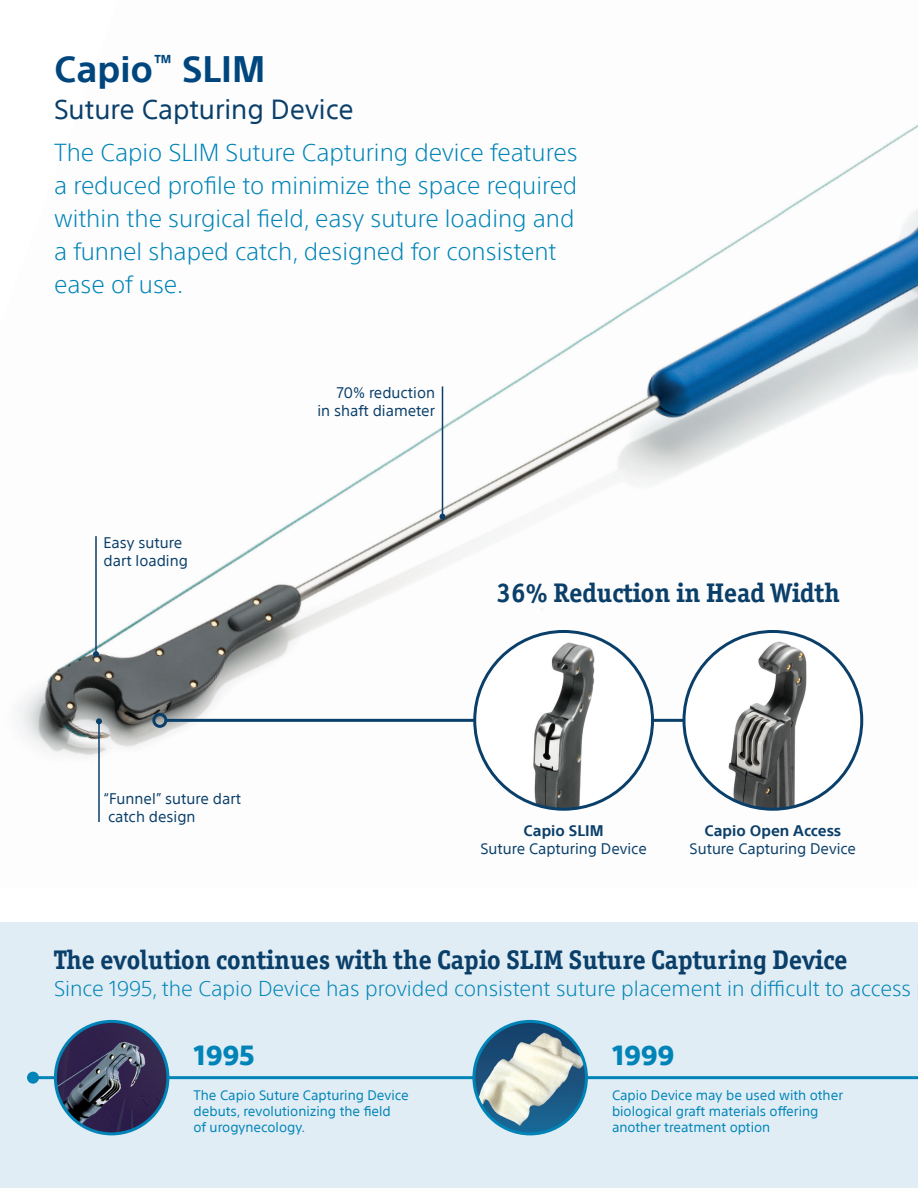
<style>
.page{position:relative;width:918px;height:1188px;background:#fff}
.page>*{position:absolute;margin:0;border:0;box-sizing:border-box;transform-origin:0 0}
.t1{font:700 36px "SST";color:#00467e}
.t2{font:700 27px "Officina Ser ITC Std";color:#0a3f6a}
.t3{font:27px "SST";color:#0a3f6a}
.t4{font:800 27px "SST";color:#0084b7}
.t5{font:300 24px/33px "SST";color:#0084b7}
.t6{font:300 21px "SST";color:#0084b7}
.t7{font:15px/18px "SST";color:#0a3f6a}
.t8{font:700 15px "SST";color:#0a3f6a}
.t9{font:13.5px/16.5px "SST";color:#0084b7}
</style>
<div class="page">
<img style="left:18px;top:124px;width:900px;height:687px">
<div style="left:0;top:922px;width:918px;height:266px;background:#e1edf5"></div>
<hr style="left:33px;top:1076px;width:885px;height:3px;background:#0084b7">
<div style="left:27px;top:1072px;width:12px;height:12px;background:#0084b7;border-radius:50%"></div>
<img style="left:474px;top:1021px;width:112px;height:113px;border-radius:56px">
<div style="left:472px;top:1020px;width:116px;height:115px;border:3px solid #0084b7;border-radius:50%"></div>
<img style="left:55px;top:1021px;width:113px;height:113px;border-radius:56px">
<div style="left:54px;top:1020px;width:115px;height:115px;border:3px solid #0084b7;border-radius:50%"></div>
<hr style="left:166px;top:719px;width:538px;height:3px;background:#0a3f6a">
<div style="left:152px;top:713px;width:15px;height:15px;border:3px solid #0a3f6a;border-radius:50%"></div>
<img style="left:684px;top:631px;width:178px;height:178px;border-radius:89px">
<img style="left:475px;top:631px;width:177px;height:178px;border-radius:89px">
<hr style="left:98px;top:721px;width:2px;height:101px;background:#0a3f6a">
<svg style="left:96px;top:718px;width:6px;height:6px"></svg>
<hr style="left:95px;top:536px;width:2px;height:118px;background:#0a3f6a">
<svg style="left:93px;top:651px;width:6px;height:6px"></svg>
<hr style="left:442px;top:386px;width:1px;height:131px;background:#0a3f6a">
<svg style="left:440px;top:514px;width:6px;height:6px"></svg>
<h1 class="t1" style="left:54px;top:48px;width:213px">Capio<sup>™</sup> SLIM</h1>
<p class="t3" style="left:54px;top:94px;width:301px">Suture Capturing Device</p>
<p class="t5" style="left:54px;top:136px;width:525px">The Capio SLIM Suture Capturing device features a reduced profile to minimize the space required within the surgical field, easy suture loading and a funnel shaped catch, designed for consistent ease of use.</p>
<p class="t7" style="left:104px;top:533px;width:86px">Easy suture dart loading</p>
<p class="t7" style="left:108px;top:789px;width:135px;text-indent:-5px">“Funnel” suture dart catch design</p>
<p class="t7" style="left:318px;top:383px;width:119px;text-align:right">70% reduction<br>in shaft diameter</p>
<p class="t2" style="left:497px;top:576px;width:345px">36% Reduction in Head Width</p>
<p class="t8" style="left:524px;top:822px;width:82px">Capio SLIM</p>
<p class="t7" style="left:480px;top:839px;width:168px">Suture Capturing Device</p>
<p class="t8" style="left:704px;top:822px;width:138px">Capio Open Access</p>
<p class="t7" style="left:690px;top:839px;width:168px">Suture Capturing Device</p>
<p class="t2" style="left:54px;top:943px;width:795px">The evolution continues with the Capio SLIM Suture Capturing Device</p>
<p class="t6" style="left:54px;top:976px;width:859px">Since 1995, the Capio Device has provided consistent suture placement in difficult to access</p>
<p class="t4" style="left:194px;top:1039px;width:63px">1995</p>
<p class="t9" style="left:194px;top:1086px;width:217px">The Capio Suture Capturing Device debuts, revolutionizing the field<br>of urogynecology.</p>
<p class="t4" style="left:612px;top:1039px;width:64px">1999</p>
<p class="t9" style="left:612px;top:1086px;width:233px">Capio Device may be used with other biological graft materials offering another treatment option</p>
</div>
